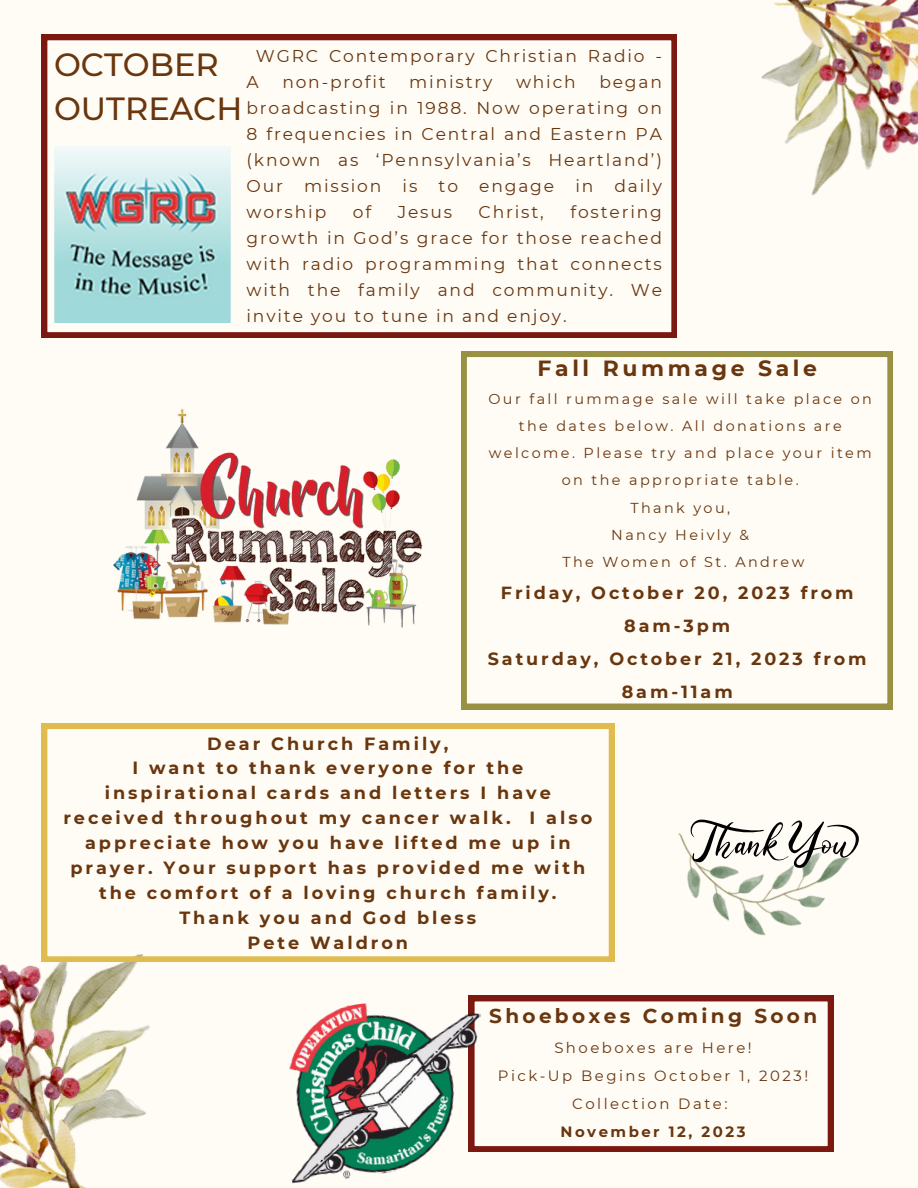
<style>
.page{position:relative;width:918px;height:1188px;background:#fffcf6}
.page>*{position:absolute;margin:0;border:0;box-sizing:border-box;transform-origin:0 0}
.t1{font:500 31.95px "Montserrat";color:#69360e}
.t2{font:700 21.9px "Montserrat";letter-spacing:.165em;color:#69360e}
.t3{font:700 19.95px "Montserrat";letter-spacing:.165em;color:#69360e}
.t4{font:700 17.7px/24.9px "Montserrat";letter-spacing:.165em;color:#69360e;text-align:center}
.t5{font:700 17.55px/32.8px "Montserrat";letter-spacing:.165em;color:#69360e;text-align:center}
.t6{font:17.1px/26px "Montserrat";letter-spacing:.105em;color:#69360e;text-align:justify}
.t7{font:14.85px "Montserrat";letter-spacing:.165em;color:#69360e}
.t8{font:700 14.85px "Montserrat";letter-spacing:.165em;color:#69360e}
.t9{font:14.4px/27.2px "Montserrat";letter-spacing:.165em;color:#69360e;text-align:center}
</style>
<div class="page">
<img style="left:0;top:953px;width:139px;height:235px">
<img style="left:668px;top:0;width:250px;height:196px">
<svg style="left:42px;top:35px;width:635px;height:303px"></svg>
<img style="left:48px;top:147px;width:191px;height:176px">
<svg style="left:461px;top:351px;width:432px;height:358px"></svg>
<img style="left:113px;top:409px;width:310px;height:219px">
<img style="left:678px;top:819px;width:163px;height:117px">
<svg style="left:690px;top:820px;width:169px;height:48px"></svg>
<svg style="left:42px;top:723px;width:572px;height:239px"></svg>
<svg style="left:501px;top:996px;width:332px;height:156px"></svg>
<img style="left:289px;top:995px;width:212px;height:189px">
<p class="t6" style="left:247px;top:43px;width:417px;text-indent:9px">WGRC Contemporary Christian Radio -<br>A</p>
<p class="t1" style="left:54px;top:45px;width:166px">OCTOBER</p>
<p class="t1" style="left:54px;top:89px;width:190px">OUTREACH</p>
<p class="t6" style="left:282px;top:69px;width:105px">non-profit</p>
<p class="t6" style="left:409px;top:69px;width:85px">ministry</p>
<p class="t6" style="left:516px;top:69px;width:61px">which</p>
<p class="t6" style="left:247px;top:69px;width:417px;text-indent:353px">began broadcasting in 1988. Now operating on 8 frequencies in Central and Eastern PA (known as ‘Pennsylvania’s Heartland’)<br>Our mission is to engage in daily worship</p>
<p class="t6" style="left:247px;top:199px;width:417px;text-indent:324px">fostering growth in God’s grace for those reached with radio programming that connects with the family and community. We invite you to tune in and enjoy.</p>
<p class="t6" style="left:353px;top:199px;width:20px">of</p>
<p class="t6" style="left:398px;top:199px;width:56px">Jesus</p>
<p class="t6" style="left:479px;top:199px;width:67px">Christ,</p>
<p class="t2" style="left:538px;top:355px;width:281px">Fall Rummage Sale</p>
<p class="t9" style="left:488px;top:385px;width:385px">Our fall rummage sale will take place on the dates below. All donations are welcome. Please try and place your item on the appropriate table.</p>
<p class="t9" style="left:630px;top:494px;width:101px">Thank you,</p>
<p class="t9" style="left:611px;top:521px;width:140px">Nancy Heivly &amp;</p>
<p class="t9" style="left:562px;top:548px;width:243px">The Women of St. Andrew</p>
<p class="t5" style="left:501px;top:577px;width:354px">Friday, October 20, 2023 from<br>8am-3pm</p>
<p class="t5" style="left:488px;top:642px;width:380px">Saturday, October 21, 2023 from<br>8am-11am</p>
<p class="t4" style="left:207px;top:731px;width:243px">Dear Church Family,</p>
<p class="t4" style="left:63px;top:756px;width:530px">I want to thank everyone for the inspirational cards and letters I have received throughout my cancer walk. I also appreciate how you have lifted me up in prayer. Your support has provided me with the comfort of a loving church family.</p>
<p class="t4" style="left:179px;top:905px;width:298px">Thank you and God bless</p>
<p class="t4" style="left:248px;top:930px;width:162px">Pete Waldron</p>
<p class="t3" style="left:489px;top:1004px;width:329px">Shoeboxes Coming Soon</p>
<p class="t7" style="left:554px;top:1039px;width:199px">Shoeboxes are Here!</p>
<p class="t7" style="left:498px;top:1067px;width:312px">Pick-Up Begins October 1, 2023!</p>
<p class="t7" style="left:572px;top:1095px;width:157px">Collection Date:</p>
<p class="t8" style="left:561px;top:1123px;width:186px">November 12, 2023</p>
</div>
